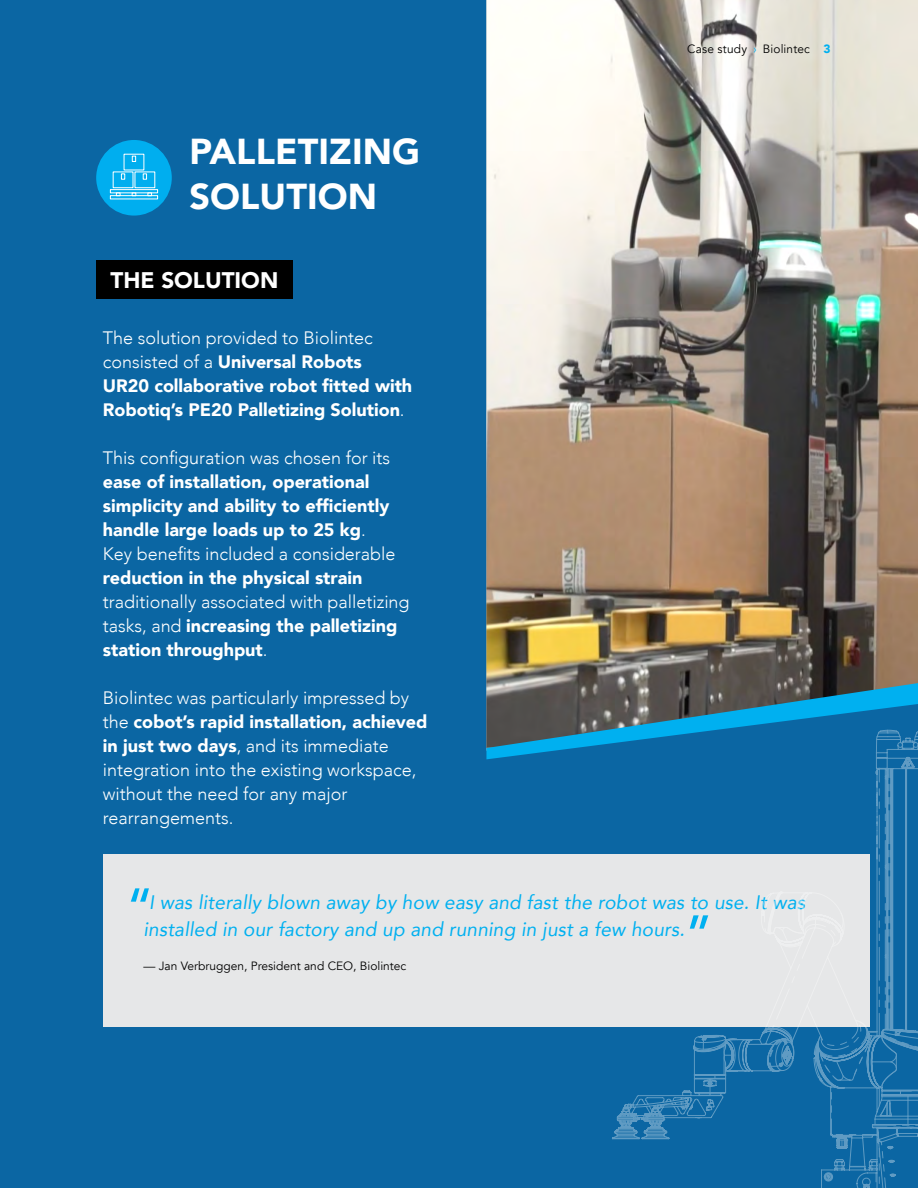
<style>
.page{position:relative;width:918px;height:1188px;background:#0b66a3}
.page>*{position:absolute;margin:0;border:0;box-sizing:border-box;transform-origin:0 0}
.t1{font:500 54px "Avenir";color:#00b0f0}
.t2{font:900 36px/45px "Avenir";color:#fff}
.t3{font:900 22.5px "Avenir";color:#fff}
.t4{font:italic 19.5px/27px "Avenir";letter-spacing:.01em;color:#00b0f0}
.t5{font:300 18px/24px "Avenir";color:#fff}
.t6{font:900 18px/24px "Avenir";color:#fff}
.t7{font:12px "Avenir";color:#000}
.s1{font-weight:300}
.s2{font-weight:900}
.s3{color:#00b0f0}
.s4{font-weight:900;color:#00b0f0}
</style>
<div class="page">
<div style="left:103px;top:855px;width:508px;height:172px;background:#e6e7e8"></div>
<img style="left:486px;top:0;width:432px;height:683px">
<svg style="left:611px;top:759px;width:307px;height:360px"></svg>
<svg style="left:612px;top:1076px;width:58px;height:64px"></svg>
<svg style="left:683px;top:1034px;width:56px;height:75px"></svg>
<svg style="left:486px;top:683px;width:432px;height:76px"></svg>
<svg style="left:746px;top:769px;width:172px;height:419px"></svg>
<div style="left:96px;top:140px;width:76px;height:76px;background:#00aeef;border-radius:50%"></div>
<div style="left:110px;top:189px;width:48px;height:4px;border:1px solid #fff"></div>
<svg style="left:112px;top:153px;width:44px;height:43px"></svg>
<div style="left:96px;top:261px;width:197px;height:38px;background:#000"></div>
<h2 class="t2" style="left:189px;top:128px;width:232px">PALLETIZING<br>SOLUTION</h2>
<p class="t3" style="left:111px;top:261px;width:169px">THE SOLUTION</p>
<p class="t6" style="left:103px;top:325px;width:311px"><span class="s1">The solution provided to Biolintec consisted of a</span> Universal Robots UR20 collaborative robot fitted with Robotiq’s PE20 Palletizing Solution<span class="s1">.</span></p>
<p class="t5" style="left:103px;top:446px;width:289px">This configuration was chosen for its</p>
<p class="t6" style="left:103px;top:469px;width:294px">ease of installation, operational simplicity and ability to efficiently handle large loads up to 25 kg<span class="s1">.<br>Key benefits included a considerable</span></p>
<p class="t6" style="left:103px;top:565px;width:261px">reduction in the physical strain</p>
<p class="t5" style="left:103px;top:590px;width:308px">traditionally associated with palletizing tasks, and <span class="s2">increasing the palletizing station throughput</span>.</p>
<p class="t5" style="left:103px;top:686px;width:326px">Biolintec was particularly impressed by the <span class="s2">cobot’s rapid installation, achieved in just two days</span>, and its immediate integration into the existing workspace, without the need for any major rearrangements.</p>
<p class="t7" style="left:687px;top:41px;width:145px">Case study <span class="s3">›</span> Biolintec <span class="s4">3</span></p>
<h1 class="t1" style="left:126px;top:861px;width:29px">“</h1>
<p class="t4" style="left:143px;top:888px;width:663px">I was literally blown away by how easy and fast the robot was to use. It was installed in our factory and up and running in just a few hours.</p>
<h1 class="t1" style="left:685px;top:888px;width:30px">”</h1>
<p class="t7" style="left:143px;top:959px;width:264px">— Jan Verbruggen, President and CEO, Biolintec</p>
</div>
